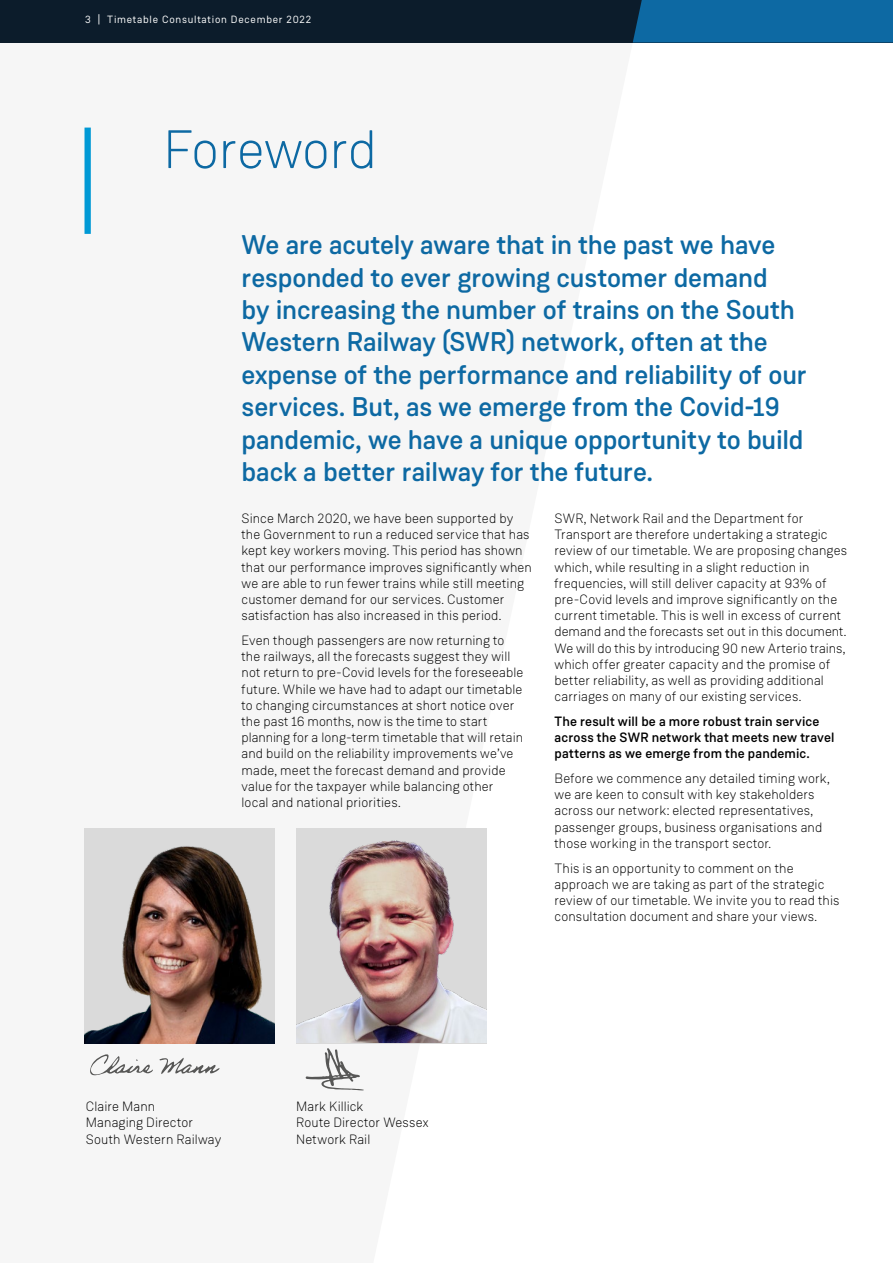
<style>
.page{position:relative;width:893px;height:1263px;background:#fff}
.page>*{position:absolute;margin:0;border:0;box-sizing:border-box;transform-origin:0 0}
.t1{font:300 54px "Weissenhof Grotesk";letter-spacing:-.01em;color:#0d69a3}
.t2{font:500 27px/32.4px "Weissenhof Grotesk";letter-spacing:-.005em;color:#0d69a3}
.t3{font:300 13.5px/16.2px "Weissenhof Grotesk";letter-spacing:.01em;color:#000}
.t4{font:500 13.5px/16.2px "Weissenhof Grotesk";letter-spacing:.01em;color:#000}
.t5{font:10.5px "Weissenhof Grotesk";letter-spacing:.07em;color:#fff}
</style>
<div class="page">
<div style="left:85px;top:128px;width:6px;height:106px;background:#0099d5"></div>
<svg style="left:305px;top:1048px;width:59px;height:42px"></svg>
<svg style="left:90px;top:1054px;width:130px;height:22px"></svg>
<img style="left:85px;top:828px;width:190px;height:216px">
<img style="left:296px;top:828px;width:190px;height:214px">
<div style="left:0;top:0;width:893px;height:43px;background:#0c1c2b"></div>
<div style="left:633px;top:0;width:260px;height:43px;background:#0d69a3"></div>
<p class="t5" style="left:85px;top:13px;width:228px">3 | Timetable Consultation December 2022</p>
<h1 class="t1" style="left:163px;top:117px;width:215px">Foreword</h1>
<p class="t2" style="left:242px;top:229px;width:567px">We are acutely aware that in the past we have responded to ever growing customer demand<br>by increasing the number of trains on the South Western Railway (SWR) network, often at the expense of the performance and reliability of our services. But, as we emerge from the Covid-19 pandemic, we have a unique opportunity to build back a better railway for the future.</p>
<p class="t3" style="left:242px;top:510px;width:292px">Since March 2020, we have been supported by the Government to run a reduced service that has kept key workers moving. This period has shown that our performance improves significantly when we are able to run fewer trains while still meeting customer demand for our services. Customer satisfaction has also increased in this period.</p>
<p class="t3" style="left:242px;top:632px;width:283px">Even though passengers are now returning to the railways, all the forecasts suggest they will not return to pre-Covid levels for the foreseeable future. While we have had to adapt our timetable to changing circumstances at short notice over the past 16 months, now is the time to start planning for a long-term timetable that will retain and build on the reliability improvements we’ve made, meet the forecast demand and provide value for the taxpayer while balancing other local and national priorities.</p>
<p class="t3" style="left:554px;top:510px;width:294px">SWR, Network Rail and the Department for Transport are therefore undertaking a strategic review of our timetable. We are proposing changes which, while resulting in a slight reduction in frequencies, will still deliver capacity at 93% of pre-Covid levels and improve significantly on the current timetable. This is well in excess of current demand and the forecasts set out in this document.<br>We will do this by introducing 90 new Arterio trains, which offer greater capacity and the promise of better reliability, as well as providing additional carriages on many of our existing services.</p>
<p class="t4" style="left:554px;top:713px;width:281px">The result will be a more robust train service across the SWR network that meets new travel patterns as we emerge from the pandemic.</p>
<p class="t3" style="left:554px;top:770px;width:277px">Before we commence any detailed timing work, we are keen to consult with key stakeholders across our network: elected representatives, passenger groups, business organisations and those working in the transport sector.</p>
<p class="t3" style="left:554px;top:860px;width:287px">This is an opportunity to comment on the approach we are taking as part of the strategic review of our timetable. We invite you to read this consultation document and share your views.</p>
<p class="t3" style="left:86px;top:1098px;width:137px">Claire Mann<br>Managing Director<br>South Western Railway</p>
<p class="t3" style="left:296px;top:1098px;width:134px">Mark Killick<br>Route Director Wessex<br>Network Rail</p>
</div>
